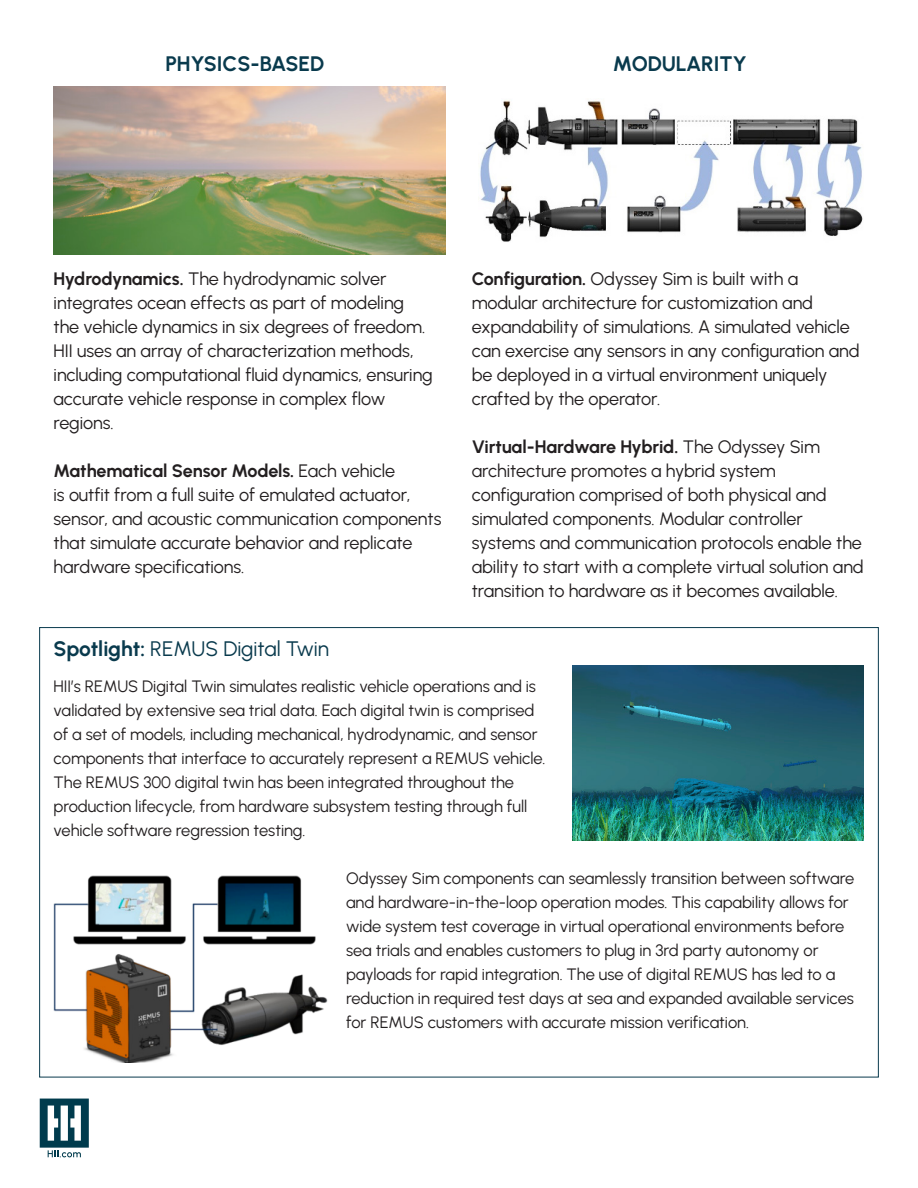
<style>
.page{position:relative;width:918px;height:1188px;background:#fff}
.page>*{position:absolute;margin:0;border:0;box-sizing:border-box;transform-origin:0 0}
.t1{font:21px "Urbanist";letter-spacing:-.005em;color:#093a4d}
.t2{font:18px/24px "Urbanist";letter-spacing:-.005em;color:#231f20}
.t3{font:16.5px/24px "Urbanist";letter-spacing:-.005em;color:#231f20}
</style>
<div class="page">
<img style="left:54px;top:86px;width:392px;height:168px">
<img style="left:480px;top:100px;width:383px;height:142px">
<img style="left:573px;top:665px;width:291px;height:176px">
<img style="left:53px;top:875px;width:275px;height:188px">
<svg style="left:40px;top:1099px;width:49px;height:58px"></svg>
<p class="t1" style="left:166px;top:50px;width:160px">PHYSICS-BASED</p>
<p class="t1" style="left:613px;top:50px;width:135px">MODULARITY</p>
<p class="t2" style="left:54px;top:266px;width:381px">Hydrodynamics. The hydrodynamic solver integrates ocean effects as part of modeling the vehicle dynamics in six degrees of freedom.<br>HII uses an array of characterization methods, including computational fluid dynamics, ensuring accurate vehicle response in complex flow regions.</p>
<p class="t2" style="left:54px;top:458px;width:389px">Mathematical Sensor Models. Each vehicle<br>is outfit from a full suite of emulated actuator, sensor, and acoustic communication components that simulate accurate behavior and replicate hardware specifications.</p>
<p class="t2" style="left:472px;top:266px;width:389px">Configuration. Odyssey Sim is built with a modular architecture for customization and expandability of simulations. A simulated vehicle can exercise any sensors in any configuration and be deployed in a virtual environment uniquely crafted by the operator.</p>
<p class="t2" style="left:472px;top:434px;width:350px">Virtual-Hardware Hybrid. The Odyssey Sim</p>
<p class="t2" style="left:472px;top:458px;width:393px">architecture promotes a hybrid system configuration comprised of both physical and simulated components. Modular controller systems and communication protocols enable the ability to start with a complete virtual solution and transition to hardware as it becomes available.</p>
<p class="t1" style="left:54px;top:635px;width:277px">Spotlight: REMUS Digital Twin</p>
<p class="t3" style="left:54px;top:674px;width:493px">HII’s REMUS Digital Twin simulates realistic vehicle operations and is validated by extensive sea trial data. Each digital twin is comprised of a set of models, including mechanical, hydrodynamic, and sensor components that interface to accurately represent a REMUS vehicle.<br>The REMUS 300 digital twin has been integrated throughout the production lifecycle, from hardware subsystem testing through full vehicle software regression testing.</p>
<p class="t3" style="left:346px;top:866px;width:510px">Odyssey Sim components can seamlessly transition between software and hardware-in-the-loop operation modes. This capability allows for wide system test coverage in virtual operational environments before sea trials and enables customers to plug in 3rd party autonomy or payloads for rapid integration. The use of digital REMUS has led to a reduction in required test days at sea and expanded available services for REMUS customers with accurate mission verification.</p>
</div>
